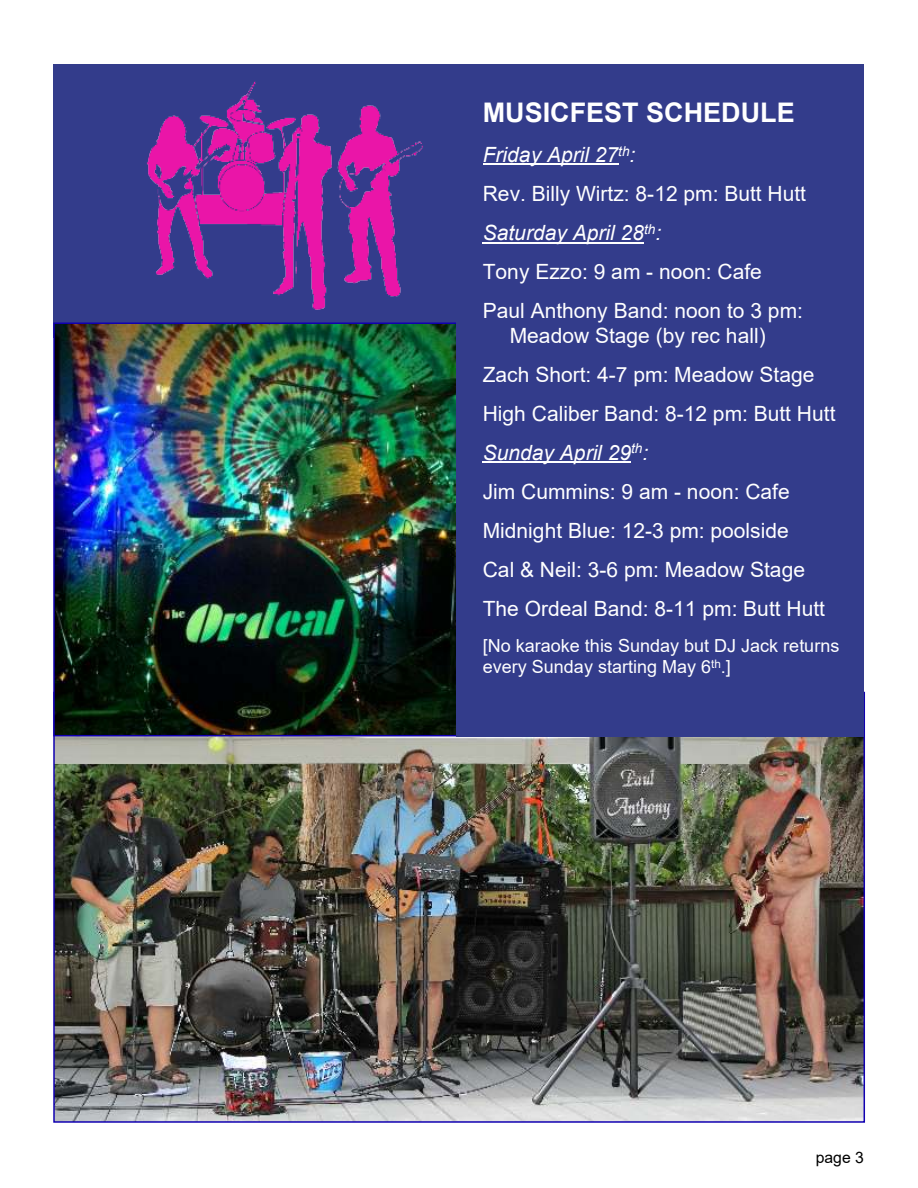
<style>
.page{position:relative;width:918px;height:1188px;background:#fff}
.page>*{position:absolute;margin:0;border:0;box-sizing:border-box;transform-origin:0 0}
.t1{font:700 27px "Arial";color:#fff}
.t2{font:21px/39.2px "Arial";color:#fff}
.t3{font:18px/20.7px "Arial";color:#fff}
.t4{font:15.75px "Arial";color:#000}
.s1{font-style:italic}
</style>
<div class="page">
<img style="left:56px;top:736px;width:806px;height:384px">
<div style="left:53px;top:64px;width:414px;height:273px;background:#333c8b"></div>
<img style="left:56px;top:325px;width:400px;height:408px">
<div style="left:456px;top:64px;width:408px;height:673px;background:#333c8b"></div>
<hr style="left:483px;top:164px;width:135px;height:1px;background:#fff">
<hr style="left:483px;top:242px;width:161px;height:1px;background:#fff">
<hr style="left:483px;top:461px;width:148px;height:2px;background:#fff">
<img style="left:129px;top:81px;width:312px;height:362px">
<p class="t1" style="left:483px;top:102px;width:313px">MUSICFEST SCHEDULE</p>
<p class="t2" style="left:483px;top:137px;width:325px"><span class="s1">Friday April 27</span><sup>th</sup><span class="s1">:<br></span>Rev. Billy Wirtz: 8-12 pm: Butt Hutt<br><span class="s1">Saturday April 28</span><sup>th</sup><span class="s1">:<br></span>Tony Ezzo: 9 am - noon: Cafe<br>Paul Anthony Band: noon to 3 pm:</p>
<p class="t2" style="left:483px;top:318px;width:354px;text-indent:27px">Meadow Stage (by rec hall)<br>Zach Short: 4-7 pm: Meadow Stage<br>High Caliber Band: 8-12 pm: Butt Hutt<br><span class="s1">Sunday April 29</span><sup>th</sup><span class="s1">:<br></span>Jim Cummins: 9 am - noon: Cafe<br>Midnight Blue: 12-3 pm: poolside<br>Cal &amp; Neil: 3-6 pm: Meadow Stage<br>The Ordeal Band: 8-11 pm: Butt Hutt</p>
<p class="t3" style="left:483px;top:637px;width:358px">[No karaoke this Sunday but DJ Jack returns every Sunday starting May 6<sup>th</sup>.]</p>
<p class="t4" style="left:816px;top:1151px;width:50px">page 3</p>
</div>
